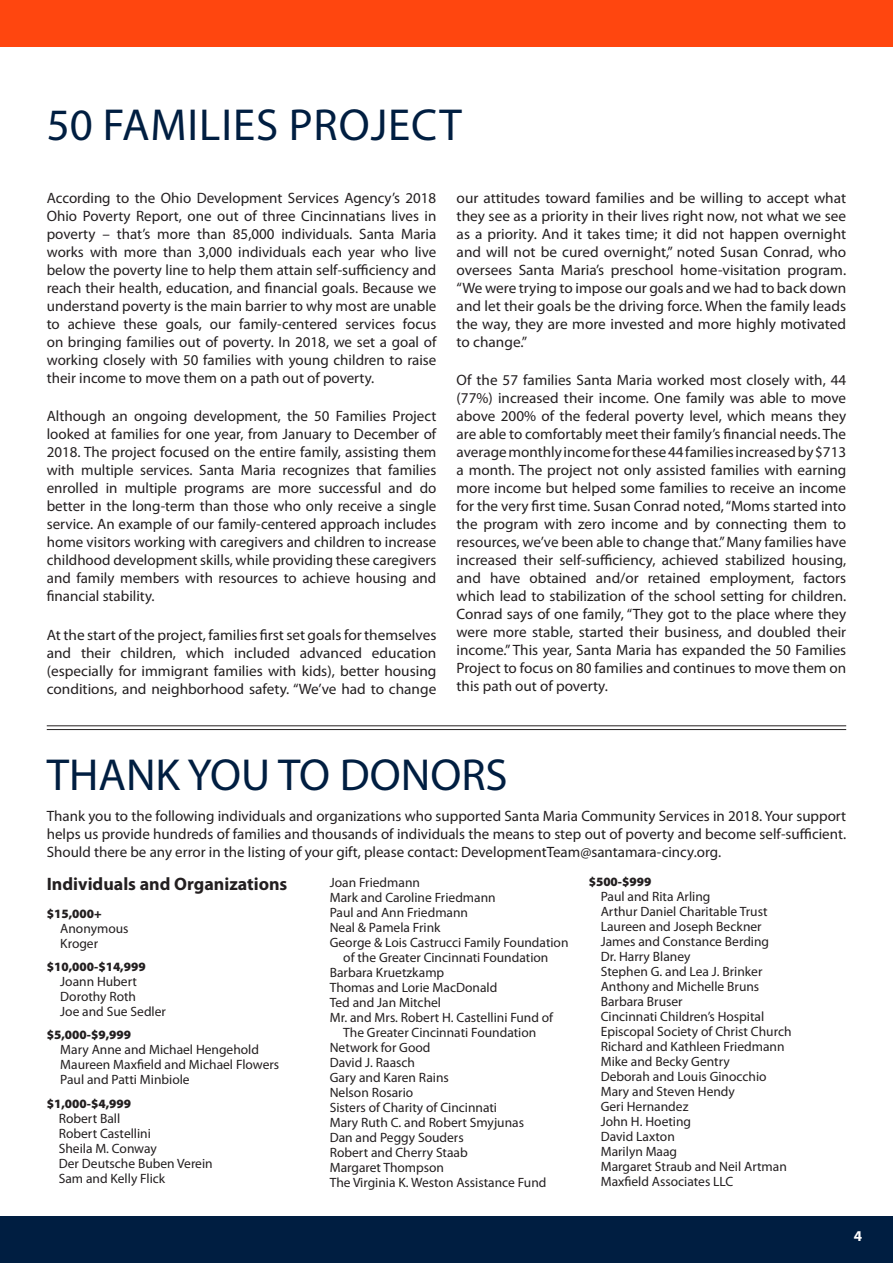
<style>
.page{position:relative;width:893px;height:1263px;background:#fff}
.page>*{position:absolute;margin:0;border:0;box-sizing:border-box;transform-origin:0 0}
.t1{font:45px "Myriad Pro";letter-spacing:.02em;color:#001e41}
.t2{font:45px "Myriad Pro";color:#001e41}
.t3{font:700 18px "Myriad Pro";color:#231f20}
.t4{font:15px/18px "Myriad Pro";color:#231f20;text-align:justify}
.t5{font:700 15px "Myriad Pro";color:#fff}
.t6{font:13.5px/15px "Myriad Pro";color:#231f20}
.t7{font:900 12.75px "Myriad Pro";color:#231f20}
</style>
<div class="page">
<div style="left:0;top:1216px;width:893px;height:47px;background:#001e41"></div>
<div style="left:0;top:0;width:893px;height:47px;background:#ff460f"></div>
<hr style="left:47px;top:725px;width:799px;height:1px;background:#231f20">
<hr style="left:47px;top:729px;width:799px;height:1px;background:#231f20">
<h1 class="t1" style="left:47px;top:97px;width:417px">50 FAMILIES PROJECT</h1>
<p class="t4" style="left:47px;top:189px;width:391px">According to the Ohio Development Services Agency’s 2018<br>Ohio Poverty Report, one out of three Cincinnatians lives in poverty – that’s more than 85,000 individuals. Santa Maria works with more than 3,000 individuals each year who live below the poverty line to help them attain self-sufficiency and reach their health, education, and financial goals. Because we understand poverty is the main barrier to why most are unable to achieve these goals, our family-centered services focus on bringing families out of poverty. In 2018, we set a goal of working closely with 50 families with young children to raise their income to move them on a path out of poverty.</p>
<p class="t4" style="left:47px;top:407px;width:391px">Although an ongoing development, the 50 Families Project looked at families for one year, from January to December of 2018. The project focused on the entire family, assisting them with multiple services. Santa Maria recognizes that families enrolled in multiple programs are more successful and do better in the long-term than those who only receive a single service. An example of our family-centered approach includes home visitors working with caregivers and children to increase childhood development skills, while providing these caregivers and family members with resources to achieve housing and financial stability.</p>
<p class="t4" style="left:47px;top:625px;width:391px">At the start of the project, families first set goals for themselves and their children, which included advanced education (especially for immigrant families with kids), better housing conditions, and neighborhood safety. “We’ve had to change</p>
<p class="t4" style="left:457px;top:189px;width:391px">our attitudes toward families and be willing to accept what they see as a priority in their lives right now, not what we see as a priority. And it takes time; it did not happen overnight and will not be cured overnight,” noted Susan Conrad, who oversees Santa Maria’s preschool home-visitation program. “We were trying to impose our goals and we had to back down and let their goals be the driving force. When the family leads the way, they are more invested and more highly motivated to change.”</p>
<p class="t4" style="left:457px;top:371px;width:391px">Of the 57 families Santa Maria worked most closely with, 44 (77%) increased their income. One family was able to move above 200% of the federal poverty level, which means they are able to comfortably meet their family’s financial needs. The average monthly income for these 44 families increased by $713 a month. The project not only assisted families with earning more income but helped some families to receive an income for the very first time. Susan Conrad noted, “Moms started into the program with zero income and by connecting them to resources, we’ve been able to change that.” Many families have increased their self-sufficiency, achieved stabilized housing, and have obtained and/or retained employment, factors which lead to stabilization of the school setting for children.<br>Conrad says of one family, “They got to the place where they were more stable, started their business, and doubled their income.” This year, Santa Maria has expanded the 50 Families Project to focus on 80 families and continues to move them on this path out of poverty.</p>
<h1 class="t2" style="left:47px;top:747px;width:462px">THANK YOU TO DONORS</h1>
<p class="t4" style="left:47px;top:807px;width:801px">Thank you to the following individuals and organizations who supported Santa Maria Community Services in 2018. Your support helps us provide hundreds of families and thousands of individuals the means to step out of poverty and become self-sufficient.<br>Should there be any error in the listing of your gift, please contact: DevelopmentTeam@santamara-cincy.org.</p>
<p class="t3" style="left:47px;top:872px;width:242px">Individuals and Organizations</p>
<p class="t7" style="left:47px;top:906px;width:57px">$15,000+</p>
<p class="t6" style="left:60px;top:921px;width:70px">Anonymous<br>Kroger</p>
<p class="t7" style="left:47px;top:960px;width:101px">$10,000-$14,999</p>
<p class="t6" style="left:60px;top:974px;width:107px">Joann Hubert<br>Dorothy Roth<br>Joe and Sue Sedler</p>
<p class="t7" style="left:47px;top:1028px;width:86px">$5,000-$9,999</p>
<p class="t6" style="left:60px;top:1042px;width:220px">Mary Anne and Michael Hengehold<br>Maureen Maxfield and Michael Flowers<br>Paul and Patti Minbiole</p>
<p class="t7" style="left:47px;top:1096px;width:86px">$1,000-$4,999</p>
<p class="t6" style="left:59px;top:1110px;width:155px">Robert Ball<br>Robert Castellini<br>Sheila M. Conway<br>Der Deutsche Buben Verein<br>Sam and Kelly Flick</p>
<p class="t7" style="left:589px;top:875px;width:64px">$500-$999</p>
<p class="t6" style="left:601px;top:889px;width:192px">Paul and Rita Arling<br>Arthur Daniel Charitable Trust<br>Laureen and Joseph Beckner<br>James and Constance Berding<br>Dr. Harry Blaney<br>Stephen G. and Lea J. Brinker<br>Anthony and Michelle Bruns<br>Barbara Bruser<br>Cincinnati Children’s Hospital<br>Episcopal Society of Christ Church<br>Richard and Kathleen Friedmann<br>Mike and Becky Gentry<br>Deborah and Louis Ginocchio<br>Mary and Steven Hendy<br>Geri Hernandez<br>John H. Hoeting<br>David Laxton<br>Marilyn Maag<br>Margaret Straub and Neil Artman<br>Maxfield Associates LLC</p>
<p class="t6" style="left:330px;top:874px;width:92px">Joan Friedmann</p>
<p class="t6" style="left:330px;top:889px;width:167px">Mark and Caroline Friedmann</p>
<p class="t6" style="left:330px;top:904px;width:140px">Paul and Ann Friedmann</p>
<p class="t6" style="left:330px;top:919px;width:112px">Neal &amp; Pamela Frink</p>
<p class="t6" style="left:330px;top:934px;width:240px">George &amp; Lois Castrucci Family Foundation</p>
<p class="t6" style="left:343px;top:949px;width:207px">of the Greater Cincinnati Foundation</p>
<p class="t6" style="left:330px;top:964px;width:116px">Barbara Kruetzkamp</p>
<p class="t6" style="left:330px;top:979px;width:169px">Thomas and Lorie MacDonald</p>
<p class="t6" style="left:330px;top:994px;width:113px">Ted and Jan Mitchel</p>
<p class="t6" style="left:330px;top:1009px;width:225px">Mr. and Mrs. Robert H. Castellini Fund of</p>
<p class="t6" style="left:343px;top:1024px;width:195px">The Greater Cincinnati Foundation</p>
<p class="t6" style="left:330px;top:1039px;width:102px">Network for Good</p>
<p class="t6" style="left:330px;top:1054px;width:87px">David J. Raasch</p>
<p class="t6" style="left:330px;top:1069px;width:121px">Gary and Karen Rains</p>
<p class="t6" style="left:330px;top:1084px;width:85px">Nelson Rosario</p>
<p class="t6" style="left:330px;top:1099px;width:169px">Sisters of Charity of Cincinnati</p>
<p class="t6" style="left:330px;top:1114px;width:196px">Mary Ruth C. and Robert Smyjunas</p>
<p class="t6" style="left:330px;top:1129px;width:135px">Dan and Peggy Souders</p>
<p class="t6" style="left:330px;top:1144px;width:140px">Robert and Cherry Staab</p>
<p class="t6" style="left:330px;top:1159px;width:116px">Margaret Thompson</p>
<p class="t6" style="left:330px;top:1174px;width:218px">The Virginia K. Weston Assistance Fund</p>
<p class="t5" style="left:854px;top:1226px;width:10px">4</p>
</div>
